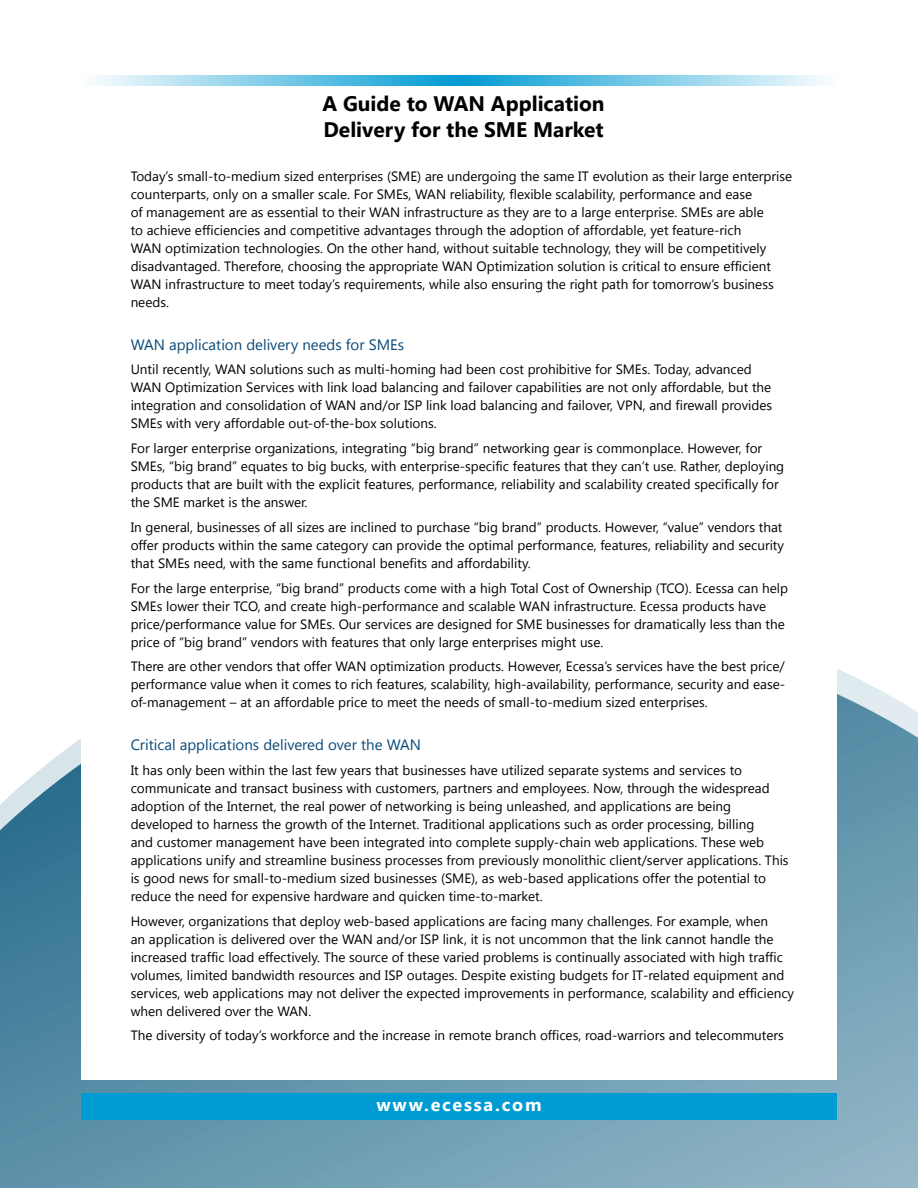
<style>
.page{position:relative;width:918px;height:1188px;background:#fff}
.page>*{position:absolute;margin:0;border:0;box-sizing:border-box;transform-origin:0 0}
.t1{font:700 21px/25.2px "Khmer UI";color:#000101}
.t2{font:700 18px "Khmer UI";letter-spacing:.1em;color:#fff}
.t3{font:15px "Khmer UI";color:#0a4977}
.t4{font:13.5px/18px "Khmer UI";color:#000}
</style>
<div class="page">
<svg style="left:0;top:668px;width:918px;height:520px;background:#75a2b7"></svg>
<div style="left:81px;top:80px;width:756px;height:1000px;background:#fff"></div>
<div style="left:81px;top:1094px;width:756px;height:26px;background:#009bd3"></div>
<svg style="left:95px;top:75px;width:729px;height:11px;background:#7acae7"></svg>
<h1 class="t1" style="left:322px;top:92px;width:284px">A Guide to WAN Application<br>Delivery for the SME Market</h1>
<p class="t4" style="left:131px;top:167px;width:663px">Today’s small-to-medium sized enterprises (SME) are undergoing the same IT evolution as their large enterprise counterparts, only on a smaller scale. For SMEs, WAN reliability, flexible scalability, performance and ease<br>of management are as essential to their WAN infrastructure as they are to a large enterprise. SMEs are able<br>to achieve efficiencies and competitive advantages through the adoption of affordable, yet feature-rich<br>WAN optimization technologies. On the other hand, without suitable technology, they will be competitively disadvantaged. Therefore, choosing the appropriate WAN Optimization solution is critical to ensure efficient WAN infrastructure to meet today’s requirements, while also ensuring the right path for tomorrow’s business needs.</p>
<p class="t3" style="left:131px;top:336px;width:275px">WAN application delivery needs for SMEs</p>
<p class="t4" style="left:131px;top:361px;width:643px">Until recently, WAN solutions such as multi-homing had been cost prohibitive for SMEs. Today, advanced WAN Optimization Services with link load balancing and failover capabilities are not only affordable, but the integration and consolidation of WAN and/or ISP link load balancing and failover, VPN, and firewall provides SMEs with very affordable out-of-the-box solutions.</p>
<p class="t4" style="left:131px;top:439px;width:655px">For larger enterprise organizations, integrating “big brand” networking gear is commonplace. However, for SMEs, “big brand” equates to big bucks, with enterprise-specific features that they can’t use. Rather, deploying products that are built with the explicit features, performance, reliability and scalability created specifically for the SME market is the answer.</p>
<p class="t4" style="left:131px;top:518px;width:655px;text-align:justify">In general, businesses of all sizes are inclined to purchase “big brand” products. However, “value” vendors that offer products within the same category can provide the optimal performance, features, reliability and security that SMEs need, with the same functional benefits and affordability.</p>
<p class="t4" style="left:131px;top:579px;width:659px">For the large enterprise, “big brand” products come with a high Total Cost of Ownership (TCO). Ecessa can help SMEs lower their TCO, and create high-performance and scalable WAN infrastructure. Ecessa products have price/performance value for SMEs. Our services are designed for SME businesses for dramatically less than the price of “big brand” vendors with features that only large enterprises might use.</p>
<p class="t4" style="left:131px;top:658px;width:656px;text-align:justify">There are other vendors that offer WAN optimization products. However, Ecessa’s services have the best price/ performance value when it comes to rich features, scalability, high-availability, performance, security and ease&shy;of-management – at an affordable price to meet the needs of small-to-medium sized enterprises.</p>
<p class="t3" style="left:131px;top:736px;width:292px">Critical applications delivered over the WAN</p>
<p class="t4" style="left:131px;top:761px;width:659px">It has only been within the last few years that businesses have utilized separate systems and services to communicate and transact business with customers, partners and employees. Now, through the widespread adoption of the Internet, the real power of networking is being unleashed, and applications are being developed to harness the growth of the Internet. Traditional applications such as order processing, billing<br>and customer management have been integrated into complete supply-chain web applications. These web applications unify and streamline business processes from previously monolithic client/server applications. This is good news for small-to-medium sized businesses (SME), as web-based applications offer the potential to reduce the need for expensive hardware and quicken time-to-market.</p>
<p class="t4" style="left:131px;top:912px;width:665px">However, organizations that deploy web-based applications are facing many challenges. For example, when<br>an application is delivered over the WAN and/or ISP link, it is not uncommon that the link cannot handle the increased traffic load effectively. The source of these varied problems is continually associated with high traffic volumes, limited bandwidth resources and ISP outages. Despite existing budgets for IT-related equipment and services, web applications may not deliver the expected improvements in performance, scalability and efficiency when delivered over the WAN.</p>
<p class="t4" style="left:131px;top:1027px;width:655px">The diversity of today’s workforce and the increase in remote branch offices, road-warriors and telecommuters</p>
<h2 class="t2" style="left:376px;top:1094px;width:167px">www.ecessa.com</h2>
</div>
